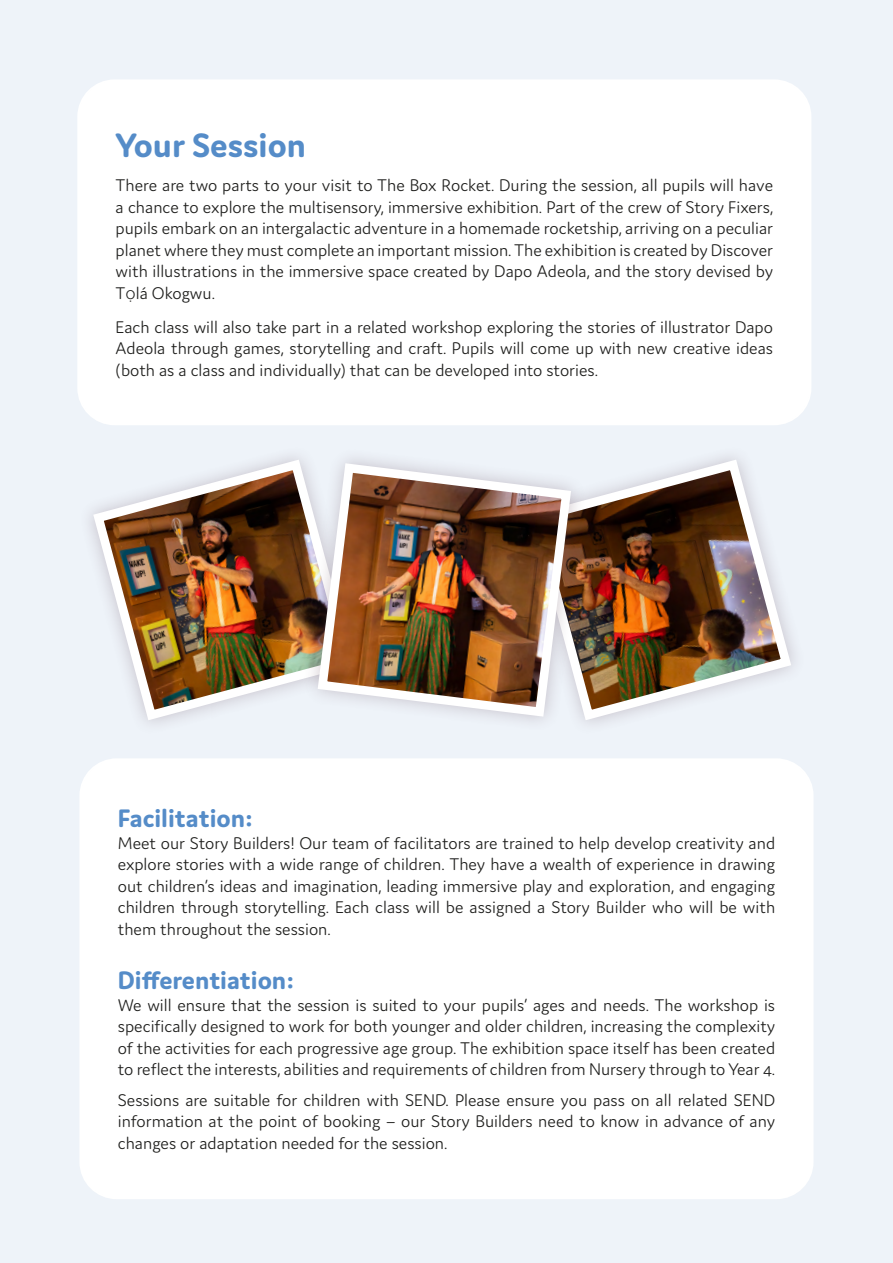
<style>
.page{position:relative;width:893px;height:1263px;background:#eef3f9}
.page>*{position:absolute;margin:0;border:0;box-sizing:border-box;transform-origin:0 0}
.t1{font:700 36px "Domus";color:#558cc8}
.t2{font:700 27px "Domus";color:#558cc8}
.t3{font:300 18px/21.6px "Domus";color:#1d1d1b;text-align:justify}
.s1{font-family:"Proxima Nova"}
</style>
<div class="page">
<div style="left:78px;top:81px;width:732px;height:343px;background:#fff;border-radius:36px"></div>
<div style="left:77px;top:79px;width:734px;height:346px;border:2px solid #fff;border-radius:36px"></div>
<div style="left:81px;top:759px;width:731px;height:439px;background:#fff;border-radius:36px"></div>
<img style="left:89px;top:456px;width:213px;height:268px">
<img style="left:587px;top:456px;width:208px;height:268px">
<div style="left:302px;top:447px;width:285px;height:285px;background:#634657;opacity:.3"></div>
<img style="left:313px;top:458px;width:263px;height:263px">
<p class="t1" style="left:116px;top:126px;width:192px">Your Session</p>
<p class="t3" style="left:116px;top:174px;width:659px">There are two parts to your visit to The Box Rocket. During the session, all pupils will have a chance to explore the multisensory, immersive exhibition. Part of the crew of Story Fixers, pupils embark on an intergalactic adventure in a homemade rocketship, arriving on a peculiar planet where they must complete an important mission. The exhibition is created by Discover with illustrations in the immersive space created by Dapo Adeola, and the story devised by T<span class="s1">ọ</span>lá Okogwu.</p>
<p class="t3" style="left:116px;top:316px;width:659px">Each class will also take part in a related workshop exploring the stories of illustrator Dapo Adeola through games, storytelling and craft. Pupils will come up with new creative ideas (both as a class and individually) that can be developed into stories.</p>
<p class="t2" style="left:118px;top:803px;width:137px">Facilitation:</p>
<p class="t3" style="left:118px;top:832px;width:659px">Meet our Story Builders! Our team of facilitators are trained to help develop creativity and explore stories with a wide range of children. They have a wealth of experience in drawing out children’s ideas and imagination, leading immersive play and exploration, and engaging children through storytelling. Each class will be assigned a Story Builder who will be with them throughout the session.</p>
<p class="t2" style="left:118px;top:965px;width:178px">Differentiation:</p>
<p class="t3" style="left:118px;top:994px;width:659px">We will ensure that the session is suited to your pupils’ ages and needs. The workshop is specifically designed to work for both younger and older children, increasing the complexity of the activities for each progressive age group. The exhibition space itself has been created to reflect the interests, abilities and requirements of children from Nursery through to Year 4.</p>
<p class="t3" style="left:118px;top:1089px;width:659px">Sessions are suitable for children with SEND. Please ensure you pass on all related SEND information at the point of booking – our Story Builders need to know in advance of any changes or adaptation needed for the session.</p>
</div>
